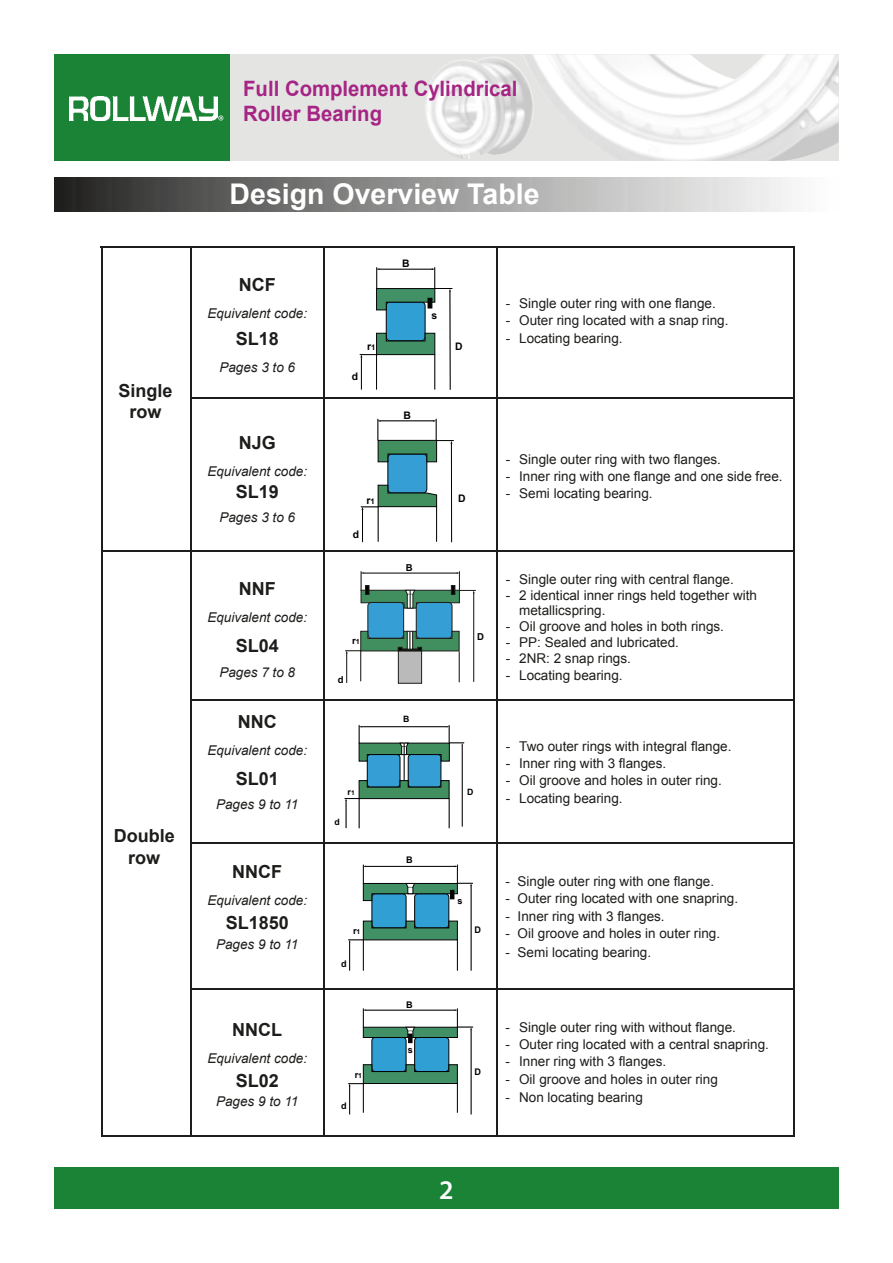
<style>
.page{position:relative;width:893px;height:1263px;background:#fff}
.page>*{position:absolute;margin:0;border:0;box-sizing:border-box;transform-origin:0 0}
.t1{font:700 28.5px "Arial";color:#fff}
.t2{font:600 27px "Myriad Pro";color:#fff}
.t3{font:700 21.15px/24.8px "Arial";color:#a62484;scale:.96 1}
.t4{font:700 18px/21.6px "Arial";color:#1d1d1b;text-align:center}
.t5{font:13.5px/15.8px "Arial";color:#1d1d1b}
.t6{font:italic 13.5px "Arial";color:#1d1d1b}
.t7{font:700 10.35px "Arial";color:#020203}
.t8{font:700 9.6px "Arial";color:#020203}
.t9{font:700 9.15px "Arial";color:#020203}
.t10{font:700 8.7px "Arial";color:#020203}
.s1{font-size:7.8px}
.s2{font-size:7.2px}
.s3{font-size:6.6px}
.s4{font-size:6.9px}
</style>
<div class="page">
<svg style="left:230px;top:54px;width:609px;height:107px;fill:#e4e4e3"></svg>
<img style="left:522px;top:54px;width:242px;height:25px">
<img style="left:54px;top:178px;width:737px;height:33px">
<hr style="left:191px;top:246px;width:1px;height:891px;background:#1d1d1b">
<hr style="left:101px;top:246px;width:1px;height:891px;background:#1d1d1b">
<hr style="left:794px;top:246px;width:1px;height:891px;background:#1d1d1b">
<hr style="left:323px;top:246px;width:2px;height:891px;background:#1d1d1b">
<hr style="left:496px;top:246px;width:2px;height:891px;background:#1d1d1b">
<hr style="left:191px;top:398px;width:603px;height:1px;background:#1d1d1b">
<hr style="left:101px;top:550px;width:693px;height:1px;background:#1d1d1b">
<hr style="left:191px;top:699px;width:603px;height:1px;background:#1d1d1b">
<hr style="left:191px;top:842px;width:603px;height:1px;background:#1d1d1b">
<hr style="left:191px;top:988px;width:603px;height:1px;background:#1d1d1b">
<hr style="left:101px;top:1135px;width:693px;height:2px;background:#1d1d1b">
<svg style="left:360px;top:267px;width:92px;height:123px"></svg>
<svg style="left:361px;top:419px;width:93px;height:123px"></svg>
<div style="left:367px;top:754px;width:33px;height:33px;background:#359fd5;border-radius:3px"></div>
<div style="left:367px;top:754px;width:33px;height:33px;border:1px solid #020203;border-radius:3px"></div>
<div style="left:408px;top:754px;width:33px;height:33px;background:#359fd5;border-radius:3px"></div>
<div style="left:408px;top:754px;width:33px;height:33px;border:1px solid #020203;border-radius:3px"></div>
<hr style="left:404px;top:743px;width:1px;height:38px;background:#020203">
<hr style="left:462px;top:745px;width:1px;height:81px;background:#020203">
<svg style="left:359px;top:725px;width:105px;height:36px"></svg>
<svg style="left:345px;top:780px;width:105px;height:48px"></svg>
<div style="left:372px;top:894px;width:34px;height:34px;background:#309fd3;border-radius:3px"></div>
<div style="left:372px;top:893px;width:34px;height:35px;border:1px solid #020203;border-radius:3px"></div>
<div style="left:415px;top:894px;width:34px;height:34px;background:#309fd3;border-radius:3px"></div>
<div style="left:414px;top:893px;width:35px;height:35px;border:1px solid #020203;border-radius:3px"></div>
<hr style="left:471px;top:886px;width:1px;height:85px;background:#020203">
<svg style="left:363px;top:865px;width:110px;height:36px"></svg>
<svg style="left:348px;top:921px;width:110px;height:50px"></svg>
<div style="left:372px;top:1037px;width:34px;height:34px;background:#309fd3;border-radius:3px"></div>
<div style="left:372px;top:1037px;width:34px;height:35px;border:1px solid #020203;border-radius:3px"></div>
<div style="left:415px;top:1037px;width:34px;height:34px;background:#309fd3;border-radius:3px"></div>
<div style="left:414px;top:1037px;width:35px;height:35px;border:1px solid #020203;border-radius:3px"></div>
<div style="left:363px;top:1027px;width:94px;height:11px;background:#429166;border:1px solid #020203"></div>
<svg style="left:406px;top:1027px;width:9px;height:16px"></svg>
<hr style="left:366px;top:1010px;width:89px;height:1px;background:#020203">
<svg style="left:363px;top:1008px;width:3px;height:19px"></svg>
<hr style="left:471px;top:1029px;width:1px;height:85px;background:#020203">
<svg style="left:455px;top:1008px;width:18px;height:22px"></svg>
<svg style="left:348px;top:1064px;width:110px;height:50px"></svg>
<hr style="left:459px;top:651px;width:1px;height:31px;background:#1d1d1b">
<hr style="left:473px;top:593px;width:1px;height:89px;background:#1d1d1b">
<hr style="left:346px;top:653px;width:1px;height:30px;background:#1d1d1b">
<div style="left:368px;top:602px;width:36px;height:36px;background:#359fd5;border-radius:4px"></div>
<div style="left:368px;top:602px;width:36px;height:36px;border:1px solid #1d1d1b;border-radius:4px"></div>
<div style="left:416px;top:602px;width:36px;height:36px;background:#359fd5;border-radius:4px"></div>
<div style="left:416px;top:602px;width:36px;height:36px;border:1px solid #1d1d1b;border-radius:4px"></div>
<svg style="left:345px;top:631px;width:114px;height:22px"></svg>
<svg style="left:361px;top:571px;width:115px;height:37px"></svg>
<hr style="left:360px;top:651px;width:1px;height:30px;background:#1d1d1b">
<div style="left:398px;top:651px;width:24px;height:32px;background:#bababb;border:1px solid #1d1d1b"></div>
<hr style="left:101px;top:246px;width:694px;height:2px;background:#1d1d1b">
<div style="left:54px;top:1167px;width:785px;height:42px;background:#1b8336"></div>
<div style="left:54px;top:54px;width:176px;height:107px;background:#1b8336"></div>
<img style="left:69px;top:96px;width:148px;height:24px">
<svg style="left:218px;top:116px;width:5px;height:4px"></svg>
<h3 class="t4" style="left:118px;top:380px;width:56px">Single row</h3>
<h3 class="t4" style="left:114px;top:825px;width:63px">Double row</h3>
<h3 class="t3" style="left:243px;top:76px;width:287px">Full Complement Cylindrical<br>Roller Bearing</h3>
<h1 class="t1" style="left:230px;top:177px;width:311px">Design Overview Table</h1>
<h3 class="t4" style="left:239px;top:274px;width:38px">NCF</h3>
<p class="t6" style="left:207px;top:305px;width:101px">Equivalent code:</p>
<h3 class="t4" style="left:236px;top:328px;width:45px">SL18</h3>
<p class="t6" style="left:219px;top:359px;width:77px">Pages 3 to 6</p>
<h3 class="t4" style="left:239px;top:432px;width:39px">NJG</h3>
<p class="t6" style="left:207px;top:464px;width:101px">Equivalent code:</p>
<h3 class="t4" style="left:236px;top:481px;width:45px">SL19</h3>
<p class="t6" style="left:219px;top:510px;width:77px">Pages 3 to 6</p>
<h3 class="t4" style="left:239px;top:577px;width:38px">NNF</h3>
<p class="t6" style="left:207px;top:609px;width:101px">Equivalent code:</p>
<h3 class="t4" style="left:236px;top:634px;width:45px">SL04</h3>
<p class="t6" style="left:219px;top:665px;width:77px">Pages 7 to 8</p>
<h3 class="t4" style="left:238px;top:710px;width:40px">NNC</h3>
<p class="t6" style="left:207px;top:742px;width:101px">Equivalent code:</p>
<h3 class="t4" style="left:236px;top:767px;width:45px">SL01</h3>
<p class="t6" style="left:216px;top:796px;width:84px">Pages 9 to 11</p>
<h3 class="t4" style="left:232px;top:861px;width:51px">NNCF</h3>
<p class="t6" style="left:207px;top:893px;width:101px">Equivalent code:</p>
<h3 class="t4" style="left:226px;top:912px;width:65px">SL1850</h3>
<p class="t6" style="left:216px;top:936px;width:84px">Pages 9 to 11</p>
<h3 class="t4" style="left:232px;top:1019px;width:51px">NNCL</h3>
<p class="t6" style="left:207px;top:1050px;width:101px">Equivalent code:</p>
<h3 class="t4" style="left:236px;top:1070px;width:45px">SL02</h3>
<p class="t6" style="left:216px;top:1094px;width:84px">Pages 9 to 11</p>
<p class="t7" style="left:402px;top:256px;width:9px">B</p>
<p class="t7" style="left:431px;top:309px;width:7px">s</p>
<p class="t7" style="left:352px;top:369px;width:8px">d</p>
<p class="t7" style="left:367px;top:340px;width:10px">r<span class="s1">1</span></p>
<p class="t7" style="left:455px;top:340px;width:9px">D</p>
<p class="t7" style="left:403px;top:408px;width:9px">B</p>
<p class="t7" style="left:366px;top:494px;width:10px">r<span class="s1">1</span></p>
<p class="t7" style="left:353px;top:527px;width:8px">d</p>
<p class="t8" style="left:352px;top:635px;width:9px">r<span class="s2">1</span></p>
<p class="t8" style="left:338px;top:673px;width:7px">d</p>
<p class="t10" style="left:348px;top:786px;width:9px">r<span class="s3">1</span></p>
<p class="t10" style="left:335px;top:816px;width:7px">d</p>
<p class="t8" style="left:406px;top:561px;width:8px">B</p>
<p class="t10" style="left:403px;top:713px;width:8px">B</p>
<p class="t9" style="left:406px;top:853px;width:8px">B</p>
<p class="t7" style="left:458px;top:492px;width:9px">D</p>
<p class="t8" style="left:477px;top:631px;width:8px">D</p>
<p class="t10" style="left:467px;top:786px;width:8px">D</p>
<p class="t9" style="left:457px;top:894px;width:7px">s</p>
<p class="t9" style="left:353px;top:925px;width:9px">r<span class="s4">1</span></p>
<p class="t9" style="left:474px;top:923px;width:8px">D</p>
<p class="t9" style="left:341px;top:958px;width:7px">d</p>
<p class="t9" style="left:355px;top:1069px;width:9px">r<span class="s4">1</span></p>
<p class="t9" style="left:341px;top:1100px;width:7px">d</p>
<p class="t9" style="left:406px;top:999px;width:8px">B</p>
<p class="t9" style="left:408px;top:1043px;width:7px">s</p>
<p class="t9" style="left:474px;top:1065px;width:8px">D</p>
<p class="t5" style="left:506px;top:295px;width:212px">- Single outer ring with one flange.</p>
<p class="t5" style="left:506px;top:312px;width:224px">- Outer ring located with a snap ring.</p>
<p class="t5" style="left:506px;top:330px;width:119px">- Locating bearing.</p>
<p class="t5" style="left:506px;top:451px;width:217px">- Single outer ring with two flanges.</p>
<p class="t5" style="left:506px;top:468px;width:278px">- Inner ring with one flange and one side free.</p>
<p class="t5" style="left:506px;top:486px;width:149px">- Semi locating bearing.</p>
<p class="t5" style="left:506px;top:571px;width:230px">- Single outer ring with central flange.</p>
<p class="t5" style="left:519px;top:587px;width:239px;text-indent:-14px">- 2 identical inner rings held together with metallicspring.</p>
<p class="t5" style="left:506px;top:618px;width:220px">- Oil groove and holes in both rings.</p>
<p class="t5" style="left:506px;top:634px;width:175px">- PP: Sealed and lubricated.</p>
<p class="t5" style="left:506px;top:650px;width:127px">- 2NR: 2 snap rings.</p>
<p class="t5" style="left:506px;top:667px;width:119px">- Locating bearing.</p>
<p class="t5" style="left:506px;top:738px;width:227px">- Two outer rings with integral flange.</p>
<p class="t5" style="left:506px;top:756px;width:162px">- Inner ring with 3 flanges.</p>
<p class="t5" style="left:506px;top:773px;width:218px">- Oil groove and holes in outer ring.</p>
<p class="t5" style="left:506px;top:791px;width:119px">- Locating bearing.</p>
<p class="t5" style="left:506px;top:873px;width:210px">- Single outer ring with one flange.</p>
<p class="t5" style="left:506px;top:891px;width:234px">- Outer ring located with one snapring.</p>
<p class="t5" style="left:506px;top:908px;width:161px">- Inner ring with 3 flanges.</p>
<p class="t5" style="left:506px;top:925px;width:216px">- Oil groove and holes in outer ring.</p>
<p class="t5" style="left:506px;top:945px;width:147px">- Semi locating bearing.</p>
<p class="t5" style="left:506px;top:1019px;width:232px">- Single outer ring with without flange.</p>
<p class="t5" style="left:506px;top:1036px;width:265px">- Outer ring located with a central snapring.</p>
<p class="t5" style="left:506px;top:1054px;width:162px">- Inner ring with 3 flanges.</p>
<p class="t5" style="left:506px;top:1071px;width:214px">- Oil groove and holes in outer ring</p>
<p class="t5" style="left:506px;top:1089px;width:139px">- Non locating bearing</p>
<h2 class="t2" style="left:439px;top:1173px;width:16px">2</h2>
</div>
